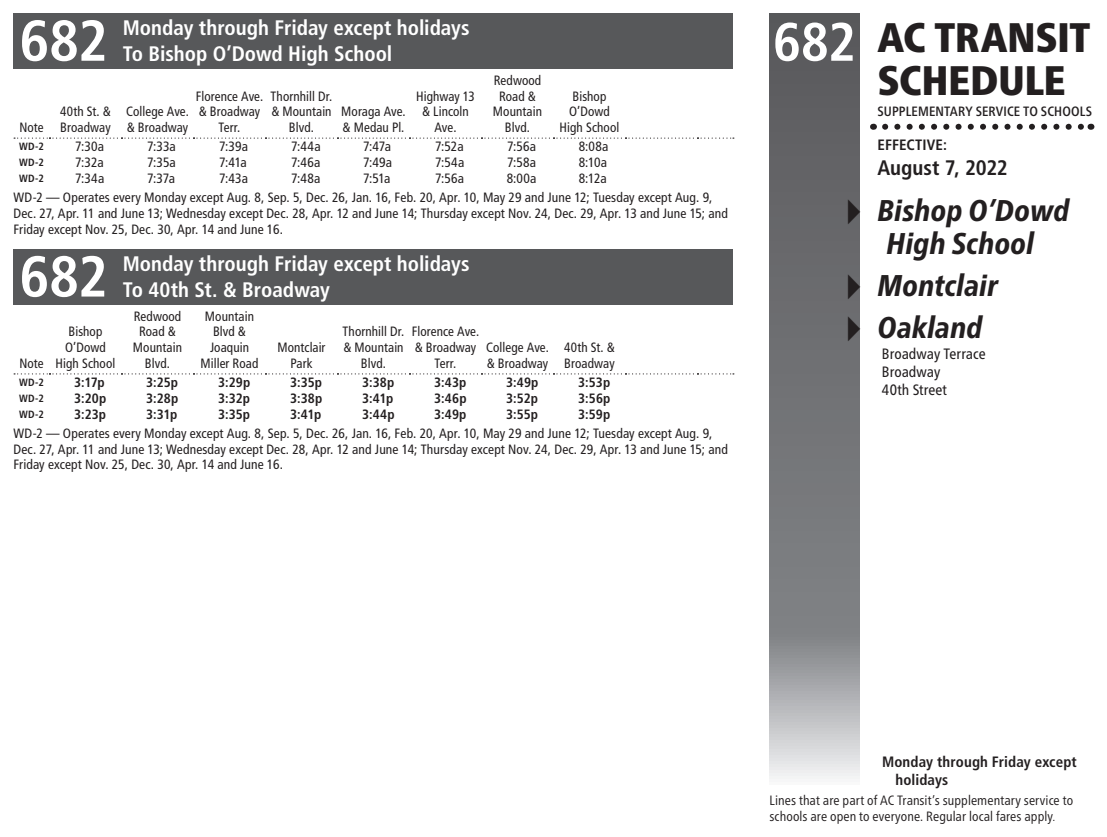
<style>
.page{position:relative;width:1107px;height:837px;background:#fff}
.page>*{position:absolute;margin:0;border:0;box-sizing:border-box;transform-origin:0 0}
.t1{font:700 condensed 57.6px "Frutiger LT Std";letter-spacing:-.015em;color:#fff}
.CoverLine3{font:700 condensed 54px "Frutiger LT Std";color:#fff}
.t2{font:900 condensed 41.25px/43.5px "Frutiger Neue LTW1 G";letter-spacing:-.005em;color:#231f20}
.t3{font:italic 800 condensed 30px/33px "Frutiger Neue LTW1 G";color:#231f20;text-align:center}
.t4{font:700 condensed 21px/25.5px "Frutiger LT Std";color:#fff}
.t5{font:700 condensed 21px "Frutiger LT Std";letter-spacing:-.005em;color:#231f20}
.t6{font:700 condensed 15px/18px "Frutiger LT Std";letter-spacing:.01em;color:#231f20}
.t7{font:condensed 15px/18px "Frutiger Neue LTW1 G";letter-spacing:.005em;color:#231f20}
.t8{font:condensed 13.5px/15.8px "Frutiger LT Std";letter-spacing:.01em;color:#231f20;text-align:center}
.t9{font:700 condensed 13.5px "Frutiger LT Std";letter-spacing:.005em;color:#231f20}
.t10{font:condensed 13.5px/15.8px "Frutiger Neue LTW1 G";letter-spacing:.005em;color:#231f20}
.t11{font:500 condensed 13.5px "Frutiger Neue LTW1 G";letter-spacing:.005em;color:#231f20}
.t12{font:700 condensed 10.5px "Frutiger LT Std";letter-spacing:.03em;color:#231f20}
.s1{font-family:"Lucida Grande";font-weight:400;font-style:normal;font-stretch:normal;font-size:42px}
.s2{font-weight:300}
</style>
<div class="page">
<svg style="left:770px;top:14px;width:90px;height:765px;background:#7a7b7e"></svg>
<svg style="left:885px;top:124px;width:199px;height:6px"></svg>
<div style="left:14px;top:14px;width:720px;height:55px;background:#57585a"></div>
<svg style="left:14px;top:138px;width:720px;height:1px"></svg>
<div style="left:14px;top:249px;width:720px;height:56px;background:#57585a"></div>
<svg style="left:14px;top:373px;width:720px;height:1px"></svg>
<h1 class="t1" style="left:20px;top:7px;width:90px">682</h1>
<h3 class="t4" style="left:123px;top:15px;width:348px">Monday through Friday except holidays<br>To Bishop O’Dowd High School</h3>
<p class="t8" style="left:19px;top:120px;width:26px">Note</p>
<p class="t8" style="left:60px;top:104px;width:52px;text-align:left">40th St. &amp;<br>Broadway</p>
<p class="t8" style="left:126px;top:104px;width:64px;text-align:left">College Ave. &amp; Broadway</p>
<p class="t8" style="left:196px;top:88px;width:69px">Florence Ave. &amp; Broadway<br>Terr.</p>
<p class="t8" style="left:271px;top:88px;width:63px">Thornhill Dr. &amp; Mountain<br>Blvd.</p>
<p class="t8" style="left:341px;top:104px;width:66px;text-align:left">Moraga Ave. &amp; Medau Pl.</p>
<p class="t8" style="left:416px;top:88px;width:60px">Highway 13 &amp; Lincoln<br>Ave.</p>
<p class="t8" style="left:493px;top:72px;width:51px">Redwood<br>Road &amp;<br>Mountain<br>Blvd.</p>
<p class="t8" style="left:560px;top:88px;width:61px">Bishop<br>O’Dowd<br>High School</p>
<p class="t12" style="left:19px;top:140px;width:26px">WD-2</p>
<p class="t8" style="left:75px;top:139px;width:31px">7:30a</p>
<p class="t8" style="left:147px;top:139px;width:30px">7:33a</p>
<p class="t8" style="left:219px;top:139px;width:30px">7:39a</p>
<p class="t8" style="left:291px;top:139px;width:31px">7:44a</p>
<p class="t8" style="left:363px;top:139px;width:30px">7:47a</p>
<p class="t8" style="left:435px;top:139px;width:30px">7:52a</p>
<p class="t8" style="left:507px;top:139px;width:31px">7:56a</p>
<p class="t8" style="left:579px;top:139px;width:31px">8:08a</p>
<p class="t12" style="left:19px;top:156px;width:26px">WD-2</p>
<p class="t8" style="left:75px;top:155px;width:30px">7:32a</p>
<p class="t8" style="left:147px;top:155px;width:30px">7:35a</p>
<p class="t8" style="left:219px;top:155px;width:29px">7:41a</p>
<p class="t8" style="left:291px;top:155px;width:31px">7:46a</p>
<p class="t8" style="left:363px;top:155px;width:30px">7:49a</p>
<p class="t8" style="left:435px;top:155px;width:31px">7:54a</p>
<p class="t8" style="left:507px;top:155px;width:31px">7:58a</p>
<p class="t8" style="left:579px;top:155px;width:30px">8:10a</p>
<p class="t12" style="left:19px;top:172px;width:26px">WD-2</p>
<p class="t8" style="left:75px;top:171px;width:31px">7:34a</p>
<p class="t8" style="left:147px;top:171px;width:30px">7:37a</p>
<p class="t8" style="left:219px;top:171px;width:30px">7:43a</p>
<p class="t8" style="left:291px;top:171px;width:31px">7:48a</p>
<p class="t8" style="left:363px;top:171px;width:29px">7:51a</p>
<p class="t8" style="left:435px;top:171px;width:31px">7:56a</p>
<p class="t8" style="left:507px;top:171px;width:31px">8:00a</p>
<p class="t8" style="left:14px;top:169px;width:700px;line-height:18.8px;text-align:left;text-indent:565px">8:12a<br>WD-2 — Operates every Monday except Aug. 8, Sep. 5, Dec. 26, Jan. 16, Feb. 20, Apr. 10, May 29 and June 12; Tuesday except Aug. 9,</p>
<p class="t8" style="left:14px;top:205px;width:716px;text-align:left">Dec. 27, Apr. 11 and June 13; Wednesday except Dec. 28, Apr. 12 and June 14; Thursday except Nov. 24, Dec. 29, Apr. 13 and June 15; and<br>Friday except Nov. 25, Dec. 30, Apr. 14 and June 16.</p>
<h1 class="t1" style="left:20px;top:242px;width:90px">682</h1>
<h3 class="t4" style="left:123px;top:251px;width:348px">Monday through Friday except holidays<br>To 40th St. &amp; Broadway</h3>
<p class="t8" style="left:19px;top:355px;width:26px">Note</p>
<p class="t8" style="left:56px;top:324px;width:61px">Bishop<br>O’Dowd<br>High School</p>
<p class="t8" style="left:133px;top:308px;width:51px">Redwood<br>Road &amp;<br>Mountain<br>Blvd.</p>
<p class="t8" style="left:201px;top:308px;width:59px">Mountain<br>Blvd &amp;<br>Joaquin<br>Miller Road</p>
<p class="t8" style="left:277px;top:340px;width:50px">Montclair<br>Park</p>
<p class="t8" style="left:343px;top:324px;width:63px">Thornhill Dr. &amp; Mountain<br>Blvd.</p>
<p class="t8" style="left:412px;top:324px;width:69px">Florence Ave. &amp; Broadway<br>Terr.</p>
<p class="t8" style="left:486px;top:340px;width:64px;text-align:left">College Ave. &amp; Broadway</p>
<p class="t8" style="left:564px;top:340px;width:52px;text-align:left">40th St. &amp;<br>Broadway</p>
<p class="t12" style="left:19px;top:376px;width:26px">WD-2</p>
<p class="t9" style="left:74px;top:374px;width:32px">3:17p</p>
<p class="t9" style="left:146px;top:374px;width:33px">3:25p</p>
<p class="t9" style="left:218px;top:374px;width:34px">3:29p</p>
<p class="t9" style="left:290px;top:374px;width:33px">3:35p</p>
<p class="t9" style="left:362px;top:374px;width:34px">3:38p</p>
<p class="t9" style="left:434px;top:374px;width:34px">3:43p</p>
<p class="t9" style="left:506px;top:374px;width:34px">3:49p</p>
<p class="t9" style="left:578px;top:374px;width:33px">3:53p</p>
<p class="t12" style="left:19px;top:392px;width:26px">WD-2</p>
<p class="t9" style="left:74px;top:390px;width:34px">3:20p</p>
<p class="t9" style="left:146px;top:390px;width:33px">3:28p</p>
<p class="t9" style="left:218px;top:390px;width:33px">3:32p</p>
<p class="t9" style="left:290px;top:390px;width:34px">3:38p</p>
<p class="t9" style="left:362px;top:390px;width:33px">3:41p</p>
<p class="t9" style="left:434px;top:390px;width:34px">3:46p</p>
<p class="t9" style="left:506px;top:390px;width:33px">3:52p</p>
<p class="t9" style="left:578px;top:390px;width:34px">3:56p</p>
<p class="t12" style="left:19px;top:408px;width:26px">WD-2</p>
<p class="t9" style="left:74px;top:406px;width:33px">3:23p</p>
<p class="t9" style="left:146px;top:406px;width:33px">3:31p</p>
<p class="t9" style="left:218px;top:406px;width:33px">3:35p</p>
<p class="t9" style="left:290px;top:406px;width:33px">3:41p</p>
<p class="t9" style="left:362px;top:406px;width:34px">3:44p</p>
<p class="t9" style="left:434px;top:406px;width:34px">3:49p</p>
<p class="t9" style="left:506px;top:406px;width:33px">3:55p</p>
<p class="t9" style="left:578px;top:406px;width:34px">3:59p</p>
<p class="t8" style="left:14px;top:425px;width:716px;text-align:left">WD-2 — Operates every Monday except Aug. 8, Sep. 5, Dec. 26, Jan. 16, Feb. 20, Apr. 10, May 29 and June 12; Tuesday except Aug. 9,<br>Dec. 27, Apr. 11 and June 13; Wednesday except Dec. 28, Apr. 12 and June 14; Thursday except Nov. 24, Dec. 29, Apr. 13 and June 15; and<br>Friday except Nov. 25, Dec. 30, Apr. 14 and June 16.</p>
<p class="CoverLine3" style="left:773px;top:10px;width:84px">682</p>
<h3 class="t2" style="left:878px;top:12px;width:214px">AC TRANSIT<br>SCHEDULE</h3>
<p class="t11" style="left:878px;top:101px;width:216px">SUPPLEMENTARY SERVICE TO SCHOOLS</p>
<p class="t6" style="left:878px;top:136px;width:71px">EFFECTIVE:</p>
<h3 class="t5" style="left:878px;top:155px;width:132px">August 7, 2022</h3>
<p class="t3" style="left:841px;top:191px;width:230px"><span class="s1">▸</span> Bishop O’Dowd<br>High School</p>
<p class="t3" style="left:841px;top:262px;width:159px;line-height:42px;text-align:left"><span class="s1">▸</span> Montclair <span class="s1">▸</span> Oakland</p>
<p class="t7" style="left:882px;top:343px;width:105px">Broadway Terrace<br>Broadway<br>40th Street</p>
<p class="t6" style="left:896px;top:752px;width:183px;text-indent:-14px">Monday through Friday except holidays</p>
<p class="t10" style="left:770px;top:791px;width:305px">Lines that are part of AC Transit’s supplementary service to schools are open to everyone. Regular local fares apply<span class="s2">.</span></p>
</div>
